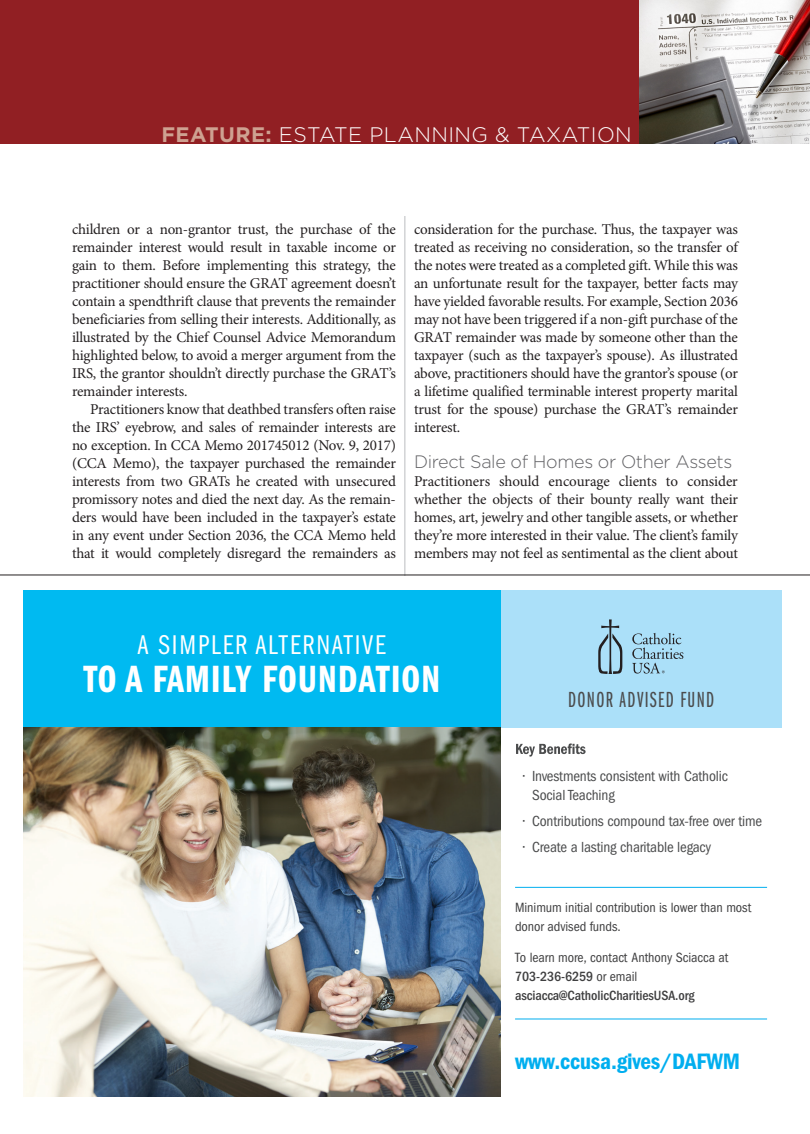
<style>
.page{position:relative;width:810px;height:1134px;background:#fff}
.page>*{position:absolute;margin:0;border:0;box-sizing:border-box;transform-origin:0 0}
.t1{font:39.3px "ITC Franklin Gothic Std Dm Cp";letter-spacing:.03em;color:#fff}
.t2{font:28.05px "ITC Franklin Gothic Std Bk Cp";letter-spacing:.07em;color:#fff}
.t3{font:23.1px "ITC Franklin Gothic Std Dm Cd";letter-spacing:-.01em;color:#00aeef}
.t4{font:22.65px "ITC Franklin Gothic Std Bk X Cp";letter-spacing:.06em;color:#4b4c4d}
.t5{font:300 21px "Gotham";letter-spacing:.02em;color:#fff}
.Subhead{font:300 18px "Gotham";letter-spacing:-.02em;color:#636366}
.t6{font:condensed 15.15px/18.9px "ITC Franklin Gothic Std";letter-spacing:-.01em;color:#4b4c4d}
.BODY__Minion{font:15px/18px "Minion Pro";letter-spacing:-.02em;color:#231f20;text-align:justify}
.BODY__NO_INDENT{font:15px/18px "Minion Pro";letter-spacing:-.02em;color:#231f20;text-align:justify}
.t7{font:500 condensed 13.8px/18.9px "ITC Franklin Gothic Std";letter-spacing:-.005em;color:#3f3f40}
.t8{font:condensed 13.8px/18.9px "ITC Franklin Gothic Std";letter-spacing:-.005em;color:#3f3f40}
.s1{font-weight:700;color:#cea191}
.s2{font-weight:400}
</style>
<div class="page">
<div style="left:0;top:0;width:810px;height:144px;background:#911f23"></div>
<img style="left:639px;top:0;width:171px;height:144px">
<hr style="left:405px;top:216px;width:1px;height:360px;background:#bcbdc0">
<div style="left:501px;top:591px;width:281px;height:137px;background:#abe0f9"></div>
<div style="left:23px;top:591px;width:478px;height:137px;background:#00baf1"></div>
<img style="left:23px;top:728px;width:478px;height:368px">
<svg style="left:598px;top:619px;width:24px;height:55px"></svg>
<svg style="left:632px;top:633px;width:51px;height:41px"></svg>
<svg style="left:516px;top:743px;width:70px;height:14px"></svg>
<hr style="left:515px;top:1019px;width:252px;height:1px;background:#00aeef">
<hr style="left:515px;top:887px;width:252px;height:1px;background:#00aeef">
<hr style="left:0;top:575px;width:810px;height:1px;background:#231f20">
<p class="t5" style="left:161px;top:121px;width:472px"><span class="s1">FEATURE:</span> ESTATE PLANNING &amp; TAXATION</p>
<p class="BODY__Minion" style="left:72px;top:220px;width:325px">children or a non-grantor trust, the purchase of the remainder interest would result in taxable income or gain to them. Before implementing this strategy, the practitioner should ensure the GRAT agreement doesn’t contain a spendthrift clause that prevents the remainder beneficiaries from selling their interests. Additionally, as illustrated by the Chief Counsel Advice Memorandum highlighted below, to avoid a merger argument from the IRS, the grantor shouldn’t directly purchase the GRAT’s remainder interests.</p>
<p class="BODY__Minion" style="left:72px;top:400px;width:326px;text-indent:18px">Practitioners know that deathbed transfers often raise the IRS’ eyebrow, and sales of remainder interests are no exception. In CCA Memo 201745012 (Nov. 9, 2017) (CCA Memo), the taxpayer purchased the remainder interests from two GRATs he created with unsecured promissory notes and died the next day. As the remain&shy;ders would have been included in the taxpayer’s estate in any event under Section 2036, the CCA Memo held that it would completely disregard the remainders as</p>
<p class="BODY__Minion" style="left:414px;top:220px;width:326px">consideration for the purchase. Thus, the taxpayer was treated as receiving no consideration, so the transfer of the notes were treated as a completed gift. While this was an unfortunate result for the taxpayer, better facts may have yielded favorable results. For example, Section 2036 may not have been triggered if a non-gift purchase of the GRAT remainder was made by someone other than the taxpayer (such as the taxpayer’s spouse). As illustrated above, practitioners should have the grantor’s spouse (or a lifetime qualified terminable interest property marital trust for the spouse) purchase the GRAT’s remainder interest.</p>
<p class="Subhead" style="left:414px;top:450px;width:320px">Direct Sale of Homes or Other Assets</p>
<p class="BODY__NO_INDENT" style="left:414px;top:472px;width:326px">Practitioners should encourage clients to consider whether the objects of their bounty really want their homes, art, jewelry and other tangible assets, or whether they’re more interested in their value. The client’s family members may not feel as sentimental as the client about</p>
<p class="t2" style="left:138px;top:628px;width:249px">A SIMPLER ALTERNATIVE</p>
<p class="t1" style="left:83px;top:655px;width:358px">TO A FAMILY FOUNDATION</p>
<p class="t4" style="left:568px;top:686px;width:148px">DONOR ADVISED FUND</p>
<p class="t6" style="left:532px;top:768px;width:197px;text-indent:-9px">• Investments consistent with Catholic<br>Social Teaching</p>
<p class="t6" style="left:523px;top:813px;width:240px">• Contributions compound tax-free over time</p>
<p class="t6" style="left:523px;top:839px;width:190px">• Create a lasting charitable legacy</p>
<p class="t8" style="left:515px;top:899px;width:238px">Minimum initial contribution is lower than most donor advised funds.</p>
<p class="t7" style="left:515px;top:949px;width:215px"><span class="s2">To learn more, contact Anthony Sciacca at<br></span>703-236-6259 <span class="s2">or email </span>asciacca@CatholicCharitiesUSA.org</p>
<p class="t3" style="left:515px;top:1053px;width:226px">www.ccusa.gives/DAFWM</p>
</div>
